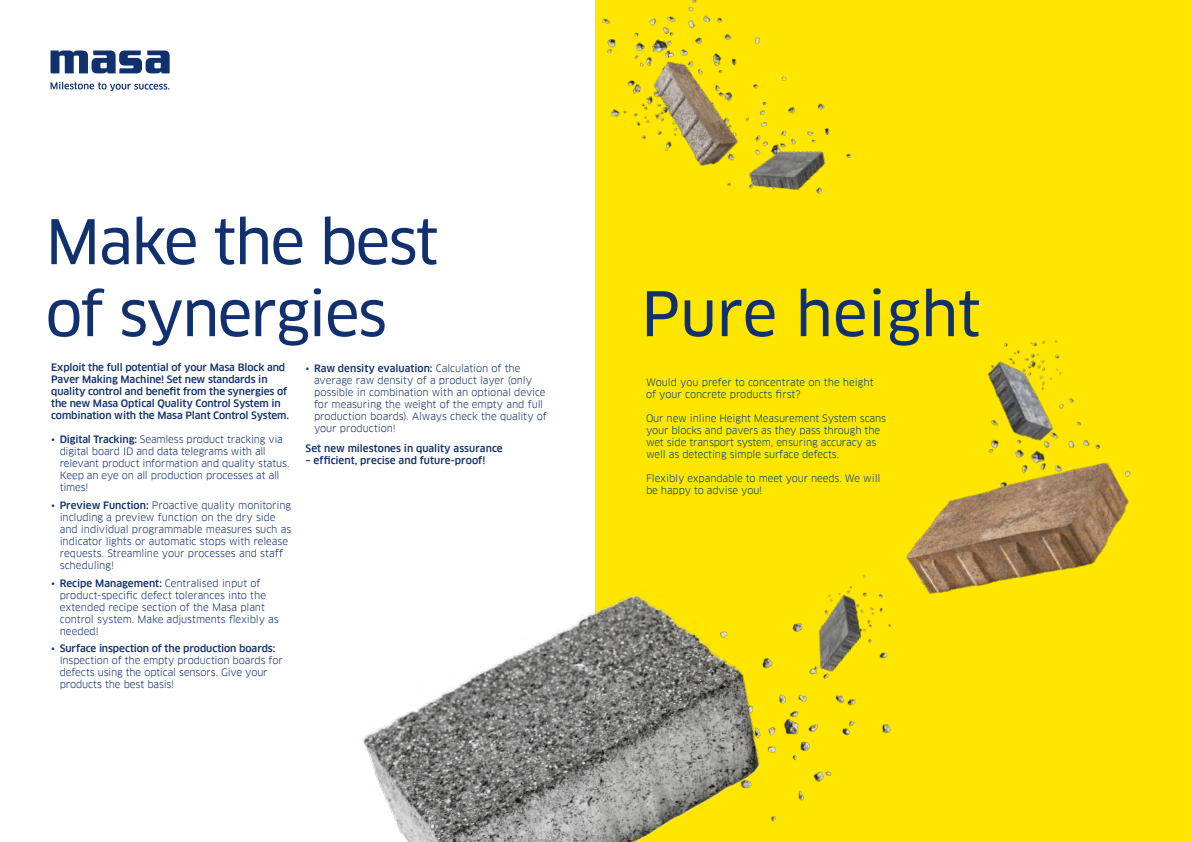
<style>
.page{position:relative;width:1191px;height:842px;background:#fff}
.page>*{position:absolute;margin:0;border:0;box-sizing:border-box;transform-origin:0 0}
._02_Headline_Blau_28pt{font:60px/72px "Clan Pro News";letter-spacing:-.03em;color:#11306e}
._02_Headline_Blau_28pt-2{font:60px "Clan Pro News";color:#11306e}
.t1{font:10px/12px "Clan Pro";letter-spacing:-.01em;color:#11306e}
._07_Copytext_Blau_Book_8pt{font:10px/12px "Clan Pro";letter-spacing:-.01em;color:#003c78}
._07_Copytext_Blau_Book_8pt-2{font:500 10px/12px "Clan Pro";letter-spacing:-.01em;color:#11306e}
._06_Bullet_Blau_Regular_8pt{font:500 10px "Clan Pro";color:#11306e}
.s1{font-weight:500}
</style>
<div class="page">
<div style="left:595px;top:0;width:596px;height:842px;background:#ffe600"></div>
<svg style="left:51px;top:82px;width:119px;height:9px"></svg>
<svg style="left:51px;top:51px;width:119px;height:22px"></svg>
<img style="left:363px;top:595px;width:493px;height:247px">
<img style="left:1004px;top:340px;width:54px;height:4px">
<img style="left:865px;top:439px;width:266px;height:219px">
<img style="left:958px;top:344px;width:126px;height:128px">
<img style="left:801px;top:577px;width:83px;height:109px">
<img style="left:602px;top:15px;width:210px;height:172px">
<img style="left:738px;top:135px;width:88px;height:59px">
<p class="_02_Headline_Blau_28pt" style="left:46px;top:206px;width:395px">Make the best of synergies</p>
<p class="_07_Copytext_Blau_Book_8pt-2" style="left:51px;top:362px;width:239px">Exploit the full potential of your Masa Block and Paver Making Machine! Set new standards in quality control and benefit from the synergies of the new Masa Optical Quality Control System in combination with the Masa Plant Control System.</p>
<p class="t1" style="left:60px;top:434px;width:231px;text-indent:-9px">• <span class="s1">Digital Tracking:</span> Seamless product tracking via digital board ID and data telegrams with all relevant product information and quality status.<br>Keep an eye on all production processes at all times!</p>
<p class="t1" style="left:60px;top:499px;width:233px;text-indent:-9px">• <span class="s1">Preview Function:</span> Proactive quality monitoring including a preview function on the dry side and individual programmable measures such as indicator lights or automatic stops with release requests. Streamline your processes and staff scheduling!</p>
<p class="t1" style="left:60px;top:577px;width:221px;text-indent:-9px">• <span class="s1">Recipe Management:</span> Centralised input of product-specific defect tolerances into the extended recipe section of the Masa plant control system. Make adjustments flexibly as needed!</p>
<p class="t1" style="left:60px;top:643px;width:224px;text-indent:-9px">• <span class="s1">Surface inspection of the production boards:<br></span>Inspection of the empty production boards for defects using the optical sensors. Give your products the best basis!</p>
<p class="t1" style="left:314px;top:362px;width:234px;text-indent:-9px">• <span class="s1">Raw density evaluation:</span> Calculation of the average raw density of a product layer (only possible in combination with an optional device for measuring the weight of the empty and full production boards). Always check the quality of your production!</p>
<p class="_06_Bullet_Blau_Regular_8pt" style="left:305px;top:443px;width:199px">Set new milestones in quality assurance</p>
<p class="_06_Bullet_Blau_Regular_8pt" style="left:305px;top:455px;width:181px">– efficient, precise and future-proof!</p>
<p class="_02_Headline_Blau_28pt-2" style="left:641px;top:279px;width:341px">Pure height</p>
<p class="_07_Copytext_Blau_Book_8pt" style="left:646px;top:376px;width:229px">Would you prefer to concentrate on the height of your concrete products first?</p>
<p class="_07_Copytext_Blau_Book_8pt" style="left:646px;top:412px;width:242px">Our new inline Height Measurement System scans your blocks and pavers as they pass through the wet side transport system, ensuring accuracy as well as detecting simple surface defects.</p>
<p class="_07_Copytext_Blau_Book_8pt" style="left:646px;top:472px;width:236px">Flexibly expandable to meet your needs. We will be happy to advise you!</p>
</div>
